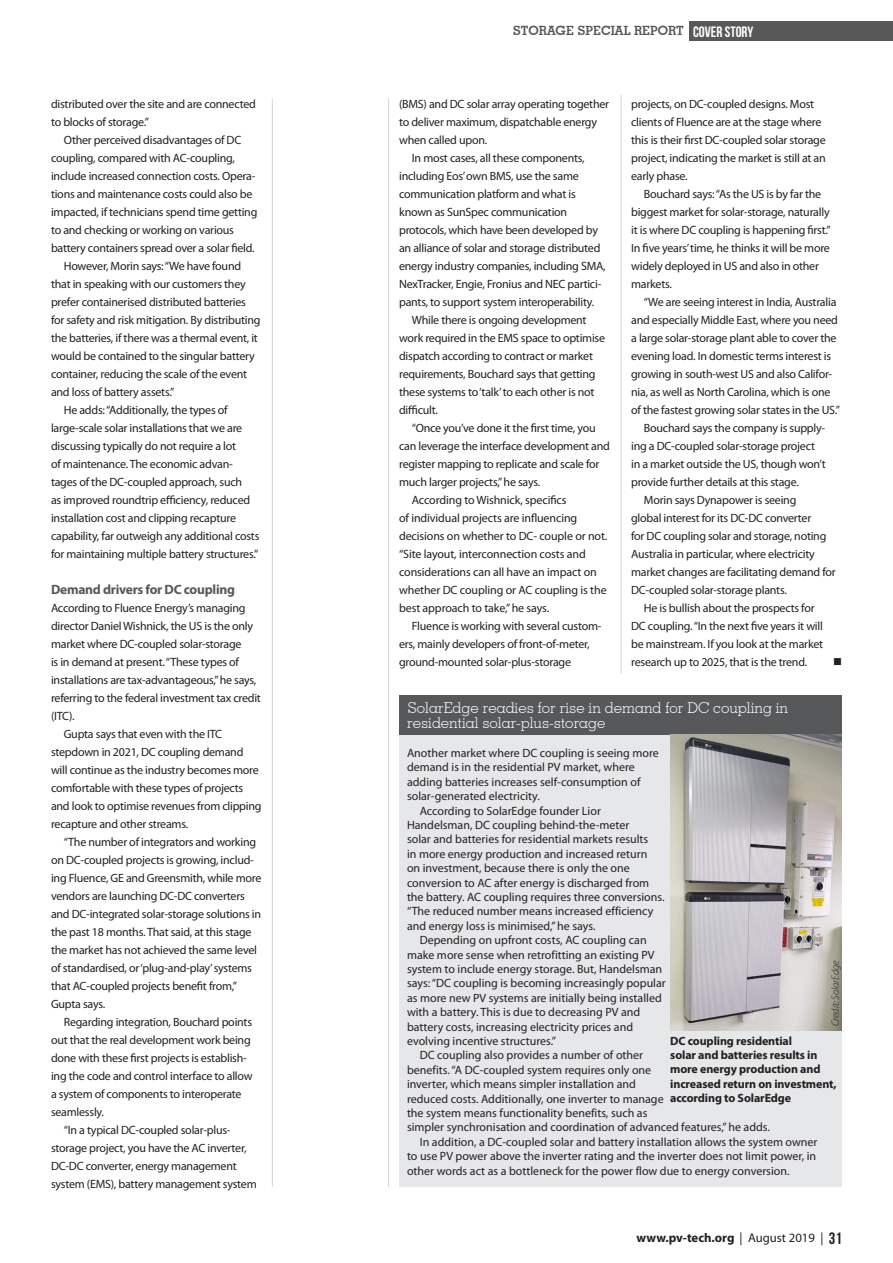
<style>
.page{position:relative;width:893px;height:1263px;background:#fff}
.page>*{position:absolute;margin:0;border:0;box-sizing:border-box;transform-origin:0 0}
.Box_heading{font:300 15px/15px "Geometric Slab 703 BT";color:#fff}
.Subhead{font:700 13.5px "Myriad Pro";letter-spacing:-.02em;color:#57585a}
.t1{font:700 12.75px "Geometric Slab 703 BT";color:#57585a}
.t2{font:700 12.75px "Myriad Pro";color:#231f20}
.Body_indent{font:12px/18px "Myriad Pro";letter-spacing:-.02em;color:#231f20}
.Box_body_indent{font:12px/14.4px "Myriad Pro";color:#231f20}
.Body_no_indent{font:12px/18px "Myriad Pro";letter-spacing:-.02em;color:#231f20}
.Box_body{font:12px/14.4px "Myriad Pro";color:#231f20}
.t3{font:700 12px/14.4px "Myriad Pro";letter-spacing:-.01em;color:#231f20}
.t4{font:12px "Wingdings";color:#231f20}
.Credit{font:italic 300 10.5px "Myriad Pro";letter-spacing:-.01em;color:#231f20}
.s1{font-family:"Bebas Neue";font-weight:400;font-size:15px;color:#fff}
.s2{font-weight:400}
.s3{font-family:"Bebas Neue";font-weight:400;font-size:16.5px}
</style>
<div class="page">
<div style="left:689px;top:21px;width:204px;height:20px;background:#57585a"></div>
<hr style="left:272px;top:99px;width:1px;height:1088px;background:#d1d2d4">
<hr style="left:388px;top:99px;width:1px;height:1088px;background:#d1d2d4">
<hr style="left:621px;top:95px;width:1px;height:578px;background:#d1d2d4">
<div style="left:399px;top:714px;width:443px;height:473px;background:#e6e7e9"></div>
<div style="left:399px;top:696px;width:443px;height:39px;background:#57585a"></div>
<img style="left:670px;top:735px;width:172px;height:295px">
<p class="Body_indent" style="left:51px;top:95px;width:206px">distributed over the site and are connected to blocks of storage.”</p>
<p class="Body_indent" style="left:51px;top:131px;width:208px;text-indent:13px">Other perceived disadvantages of DC coupling, compared with AC-coupling, include increased connection costs. Opera&shy;tions and maintenance costs could also be impacted, if technicians spend time getting to and checking or working on various battery containers spread over a solar field.</p>
<p class="Body_indent" style="left:51px;top:257px;width:211px;text-indent:13px">However, Morin says: “We have found that in speaking with our customers they prefer containerised distributed batteries for safety and risk mitigation. By distributing the batteries, if there was a thermal event, it would be contained to the singular battery container, reducing the scale of the event and loss of battery assets.”</p>
<p class="Body_indent" style="left:51px;top:401px;width:210px;text-indent:13px">He adds: “Additionally, the types of large-scale solar installations that we are discussing typically do not require a lot<br>of maintenance. The economic advan&shy;tages of the DC-coupled approach, such<br>as improved roundtrip efficiency, reduced installation cost and clipping recapture capability, far outweigh any additional costs for maintaining multiple battery structures.”</p>
<p class="Subhead" style="left:51px;top:581px;width:185px">Demand drivers for DC coupling</p>
<p class="Body_no_indent" style="left:51px;top:599px;width:211px">According to Fluence Energy’s managing director Daniel Wishnick, the US is the only market where DC-coupled solar-storage<br>is in demand at present. “These types of installations are tax-advantageous,” he says, referring to the federal investment tax credit (ITC).</p>
<p class="Body_indent" style="left:51px;top:725px;width:212px;text-indent:13px">Gupta says that even with the ITC stepdown in 2021, DC coupling demand will continue as the industry becomes more comfortable with these types of projects and look to optimise revenues from clipping recapture and other streams.</p>
<p class="Body_indent" style="left:51px;top:833px;width:212px;text-indent:13px">“The number of integrators and working on DC-coupled projects is growing, includ&shy;ing Fluence, GE and Greensmith, while more vendors are launching DC-DC converters and DC-integrated solar-storage solutions in the past 18 months. That said, at this stage the market has not achieved the same level of standardised, or ‘plug-and-play’ systems that AC-coupled projects benefit from,” Gupta says.</p>
<p class="Body_indent" style="left:51px;top:1013px;width:203px;text-indent:13px">Regarding integration, Bouchard points out that the real development work being done with these first projects is establish&shy;ing the code and control interface to allow a system of components to interoperate seamlessly.</p>
<p class="Body_indent" style="left:51px;top:1121px;width:207px;text-indent:13px">“In a typical DC-coupled solar-plus&shy;storage project, you have the AC inverter, DC-DC converter, energy management system (EMS), battery management system</p>
<p class="t1" style="left:513px;top:23px;width:242px">STORAGE SPECIAL REPORT <span class="s1">COVER STORY</span></p>
<p class="Body_indent" style="left:399px;top:95px;width:212px">(BMS) and DC solar array operating together to deliver maximum, dispatchable energy when called upon.</p>
<p class="Body_indent" style="left:399px;top:149px;width:208px;text-indent:13px">In most cases, all these components, including Eos’ own BMS, use the same communication platform and what is known as SunSpec communication protocols, which have been developed by an alliance of solar and storage distributed energy industry companies, including SMA, NexTracker, Engie, Fronius and NEC partici&shy;pants, to support system interoperability.</p>
<p class="Body_indent" style="left:399px;top:311px;width:207px;text-indent:13px">While there is ongoing development work required in the EMS space to optimise dispatch according to contract or market requirements, Bouchard says that getting these systems to ‘talk’ to each other is not difficult.</p>
<p class="Body_indent" style="left:399px;top:419px;width:212px;text-indent:13px">“Once you’ve done it the first time, you can leverage the interface development and register mapping to replicate and scale for much larger projects,” he says.</p>
<p class="Body_indent" style="left:399px;top:491px;width:210px;text-indent:13px">According to Wishnick, specifics<br>of individual projects are influencing decisions on whether to DC- couple or not. “Site layout, interconnection costs and considerations can all have an impact on whether DC coupling or AC coupling is the best approach to take,” he says.</p>
<p class="Body_indent" style="left:399px;top:617px;width:204px;text-indent:13px">Fluence is working with several custom&shy;ers, mainly developers of front-of-meter, ground-mounted solar-plus-storage</p>
<p class="Body_indent" style="left:631px;top:95px;width:196px">projects, on DC-coupled designs. Most clients of Fluence are at the stage where this is their first DC-coupled solar storage project, indicating the market is still at an early phase.</p>
<p class="Body_indent" style="left:631px;top:185px;width:201px;text-indent:13px">Bouchard says: “As the US is by far the biggest market for solar-storage, naturally it is where DC coupling is happening first.” In five years’ time, he thinks it will be more widely deployed in US and also in other markets.</p>
<p class="Body_indent" style="left:631px;top:293px;width:210px;text-indent:13px">“We are seeing interest in India, Australia and especially Middle East, where you need a large solar-storage plant able to cover the evening load. In domestic terms interest is growing in south-west US and also Califor&shy;nia, as well as North Carolina, which is one of the fastest growing solar states in the US.”</p>
<p class="Body_indent" style="left:631px;top:419px;width:196px;text-indent:13px">Bouchard says the company is supply&shy;ing a DC-coupled solar-storage project in a market outside the US, though won’t provide further details at this stage.</p>
<p class="Body_indent" style="left:631px;top:491px;width:206px;text-indent:13px">Morin says Dynapower is seeing<br>global interest for its DC-DC converter<br>for DC coupling solar and storage, noting Australia in particular, where electricity market changes are facilitating demand for DC-coupled solar-storage plants.</p>
<p class="Body_indent" style="left:631px;top:599px;width:193px;text-indent:13px">He is bullish about the prospects for DC coupling. “In the next five years it will be mainstream. If you look at the market research up to 2025, that is the trend.</p>
<p class="t4" style="left:833px;top:655px;width:10px">■</p>
<p class="Box_heading" style="left:407px;top:700px;width:383px">SolarEdge readies for rise in demand for DC coupling in residential solar-plus-storage</p>
<p class="Box_body" style="left:407px;top:745px;width:253px">Another market where DC coupling is seeing more demand is in the residential PV market, where adding batteries increases self-consumption of solar-generated electricity.</p>
<p class="Box_body_indent" style="left:407px;top:803px;width:259px;text-indent:13px">According to SolarEdge founder Lior Handelsman, DC coupling behind-the-meter<br>solar and batteries for residential markets results<br>in more energy production and increased return<br>on investment, because there is only the one conversion to AC after energy is discharged from the battery. AC coupling requires three conversions. “The reduced number means increased efficiency and energy loss is minimised,” he says.</p>
<p class="Box_body_indent" style="left:407px;top:933px;width:260px;text-indent:13px">Depending on upfront costs, AC coupling can make more sense when retrofitting an existing PV system to include energy storage. But, Handelsman says: “DC coupling is becoming increasingly popular as more new PV systems are initially being installed with a battery. This is due to decreasing PV and battery costs, increasing electricity prices and evolving incentive structures.”</p>
<p class="Box_body_indent" style="left:407px;top:1048px;width:364px;text-indent:13px">DC coupling also provides a number of other<br>benefits. “A DC-coupled system requires only one<br>inverter, which means simpler installation and<br>reduced costs. Additionally, one inverter to manage<br>the system means functionality benefits, such as<br>simpler synchronisation and coordination of advanced features,” he adds.</p>
<p class="Box_body_indent" style="left:407px;top:1134px;width:412px;text-align:justify;text-indent:13px">In addition, a DC-coupled solar and battery installation allows the system owner to use PV power above the inverter rating and the inverter does not limit power, in other words act as a bottleneck for the power flow due to energy conversion.</p>
<p class="Credit" style="left:830px;top:1026px;width:67px;rotate:-90deg">Credit: SolarEdge</p>
<p class="t3" style="left:670px;top:1033px;width:168px">DC coupling residential<br>solar and batteries results in more energy production and increased return on investment, according to SolarEdge</p>
<p class="t2" style="left:636px;top:1229px;width:207px">www.pv-tech.org <span class="s2">| August 2019 |</span> <span class="s3">31</span></p>
</div>
